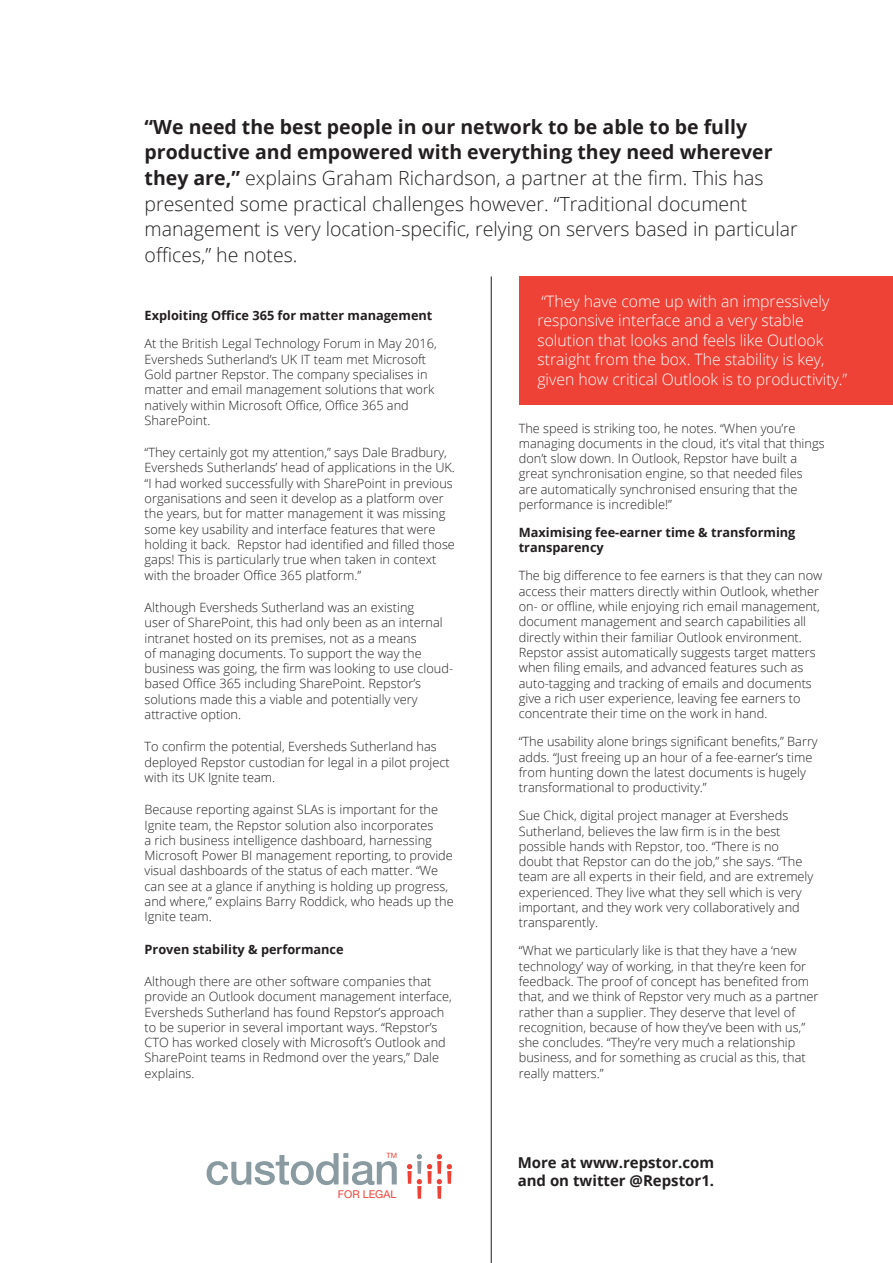
<style>
.page{position:relative;width:893px;height:1263px;background:#fff}
.page>*{position:absolute;margin:0;border:0;box-sizing:border-box;transform-origin:0 0}
.t1{font:300 19.5px/25.5px "Open Sans";color:#231f20}
.t2{font:300 15.75px/19.5px "Open Sans";color:#fff}
.t3{font:700 15px/18px "Open Sans";color:#231f20}
.t4{font:300 12.75px/15.3px "Open Sans";color:#231f20}
.t5{font:700 12.75px/15.3px "Open Sans";color:#231f20}
.t6{font:10.8px "Helvetica Neue";color:#ee4237}
.t7{font:7.2px "Helvetica Neue";color:#ee4237}
.s1{font-weight:700}
</style>
<div class="page">
<div style="left:520px;top:277px;width:373px;height:128px;background:#ee4237"></div>
<svg style="left:437px;top:1186px;width:4px;height:13px"></svg>
<svg style="left:437px;top:1179px;width:5px;height:5px"></svg>
<svg style="left:437px;top:1169px;width:4px;height:5px"></svg>
<svg style="left:417px;top:1186px;width:4px;height:13px"></svg>
<svg style="left:417px;top:1179px;width:5px;height:5px"></svg>
<div style="left:427px;top:1171px;width:5px;height:13px;background:#ee4237"></div>
<svg style="left:447px;top:1171px;width:4px;height:13px"></svg>
<div style="left:407px;top:1171px;width:5px;height:13px;background:#ee4237"></div>
<svg style="left:417px;top:1169px;width:4px;height:5px"></svg>
<svg style="left:407px;top:1154px;width:45px;height:15px"></svg>
<svg style="left:207px;top:1153px;width:190px;height:32px"></svg>
<hr style="left:491px;top:276px;width:1px;height:987px;background:#231f20">
<p class="t1" style="left:145px;top:114px;width:655px"><span class="s1">“We need the best people in our network to be able to be fully productive and empowered with everything they need wherever they are,”</span> explains Graham Richardson, a partner at the firm. This has presented some practical challenges however. “Traditional document management is very location-specific, relying on servers based in particular offices,” he notes.</p>
<p class="t2" style="left:537px;top:291px;width:311px">“They have come up with an impressively responsive interface and a very stable solution that looks and feels like Outlook straight from the box. The stability is key, given how critical Outlook is to productivity.”</p>
<p class="t5" style="left:145px;top:308px;width:289px">Exploiting Office 365 for matter management</p>
<p class="t4" style="left:145px;top:336px;width:294px">At the British Legal Technology Forum in May 2016, Eversheds Sutherland’s UK IT team met Microsoft Gold partner Repstor. The company specialises in matter and email management solutions that work natively within Microsoft Office, Office 365 and SharePoint.</p>
<p class="t4" style="left:145px;top:445px;width:312px">“They certainly got my attention,” says Dale Bradbury, Eversheds Sutherlands’ head of applications in the UK. “I had worked successfully with SharePoint in previous organisations and seen it develop as a platform over the years, but for matter management it was missing some key usability and interface features that were holding it back. Repstor had identified and filled those gaps! This is particularly true when taken in context with the broader Office 365 platform.”</p>
<p class="t4" style="left:145px;top:599px;width:310px">Although Eversheds Sutherland was an existing<br>user of SharePoint, this had only been as an internal intranet hosted on its premises, not as a means<br>of managing documents. To support the way the business was going, the firm was looking to use cloud&shy;based Office 365 including SharePoint. Repstor’s solutions made this a viable and potentially very attractive option.</p>
<p class="t4" style="left:145px;top:739px;width:307px">To confirm the potential, Eversheds Sutherland has deployed Repstor custodian for legal in a pilot project with its UK Ignite team.</p>
<p class="t4" style="left:145px;top:802px;width:311px">Because reporting against SLAs is important for the Ignite team, the Repstor solution also incorporates<br>a rich business intelligence dashboard, harnessing Microsoft Power BI management reporting, to provide visual dashboards of the status of each matter. “We can see at a glance if anything is holding up progress, and where,” explains Barry Roddick, who heads up the Ignite team.</p>
<p class="t5" style="left:145px;top:941px;width:201px">Proven stability &amp; performance</p>
<p class="t4" style="left:145px;top:973px;width:309px">Although there are other software companies that provide an Outlook document management interface, Eversheds Sutherland has found Repstor’s approach to be superior in several important ways. “Repstor’s CTO has worked closely with Microsoft’s Outlook and SharePoint teams in Redmond over the years,” Dale explains.</p>
<p class="t4" style="left:519px;top:420px;width:307px">The speed is striking too, he notes. “When you’re managing documents in the cloud, it’s vital that things don’t slow down. In Outlook, Repstor have built a great synchronisation engine, so that needed files<br>are automatically synchronised ensuring that the performance is incredible!”</p>
<p class="t5" style="left:519px;top:524px;width:278px">Maximising fee-earner time &amp; transforming transparency</p>
<p class="t4" style="left:519px;top:568px;width:305px">The big difference to fee earners is that they can now access their matters directly within Outlook, whether on- or offline, while enjoying rich email management, document management and search capabilities all directly within their familiar Outlook environment.<br>Repstor assist automatically suggests target matters when filing emails, and advanced features such as auto-tagging and tracking of emails and documents give a rich user experience, leaving fee earners to concentrate their time on the work in hand.</p>
<p class="t4" style="left:519px;top:734px;width:301px">“The usability alone brings significant benefits,” Barry adds. “Just freeing up an hour of a fee-earner’s time from hunting down the latest documents is hugely transformational to productivity.”</p>
<p class="t4" style="left:519px;top:807px;width:296px">Sue Chick, digital project manager at Eversheds Sutherland, believes the law firm is in the best possible hands with Repstor, too. “There is no doubt that Repstor can do the job,” she says. “The team are all experts in their field, and are extremely experienced. They live what they sell which is very important, and they work very collaboratively and transparently.</p>
<p class="t4" style="left:519px;top:943px;width:301px">“What we particularly like is that they have a ‘new technology’ way of working, in that they’re keen for feedback. The proof of concept has benefited from that, and we think of Repstor very much as a partner rather than a supplier. They deserve that level of recognition, because of how they’ve been with us,” she concludes. “They’re very much a relationship business, and for something as crucial as this, that really matters.”</p>
<p class="t7" style="left:387px;top:1151px;width:12px">TM</p>
<p class="t6" style="left:338px;top:1188px;width:60px">FOR LEGAL</p>
<p class="t3" style="left:518px;top:1153px;width:198px">More at www.repstor.com and on twitter @Repstor1.</p>
</div>
